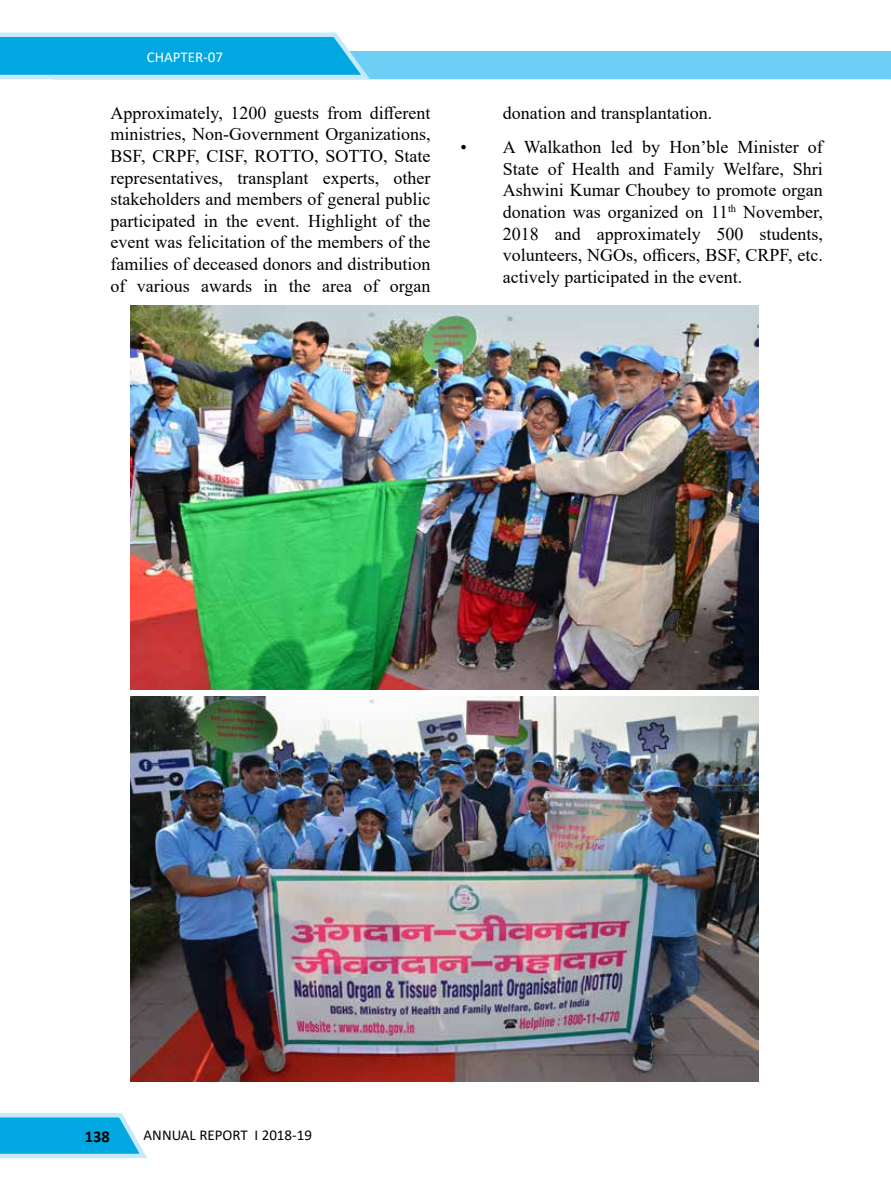
<style>
.page{position:relative;width:891px;height:1188px;background:#fff}
.page>*{position:absolute;margin:0;border:0;box-sizing:border-box;transform-origin:0 0}
.t1{font:18px/21.6px "Times New Roman";color:#000;text-align:justify}
.t2{font:700 16.5px "Calibri";color:#000}
.t3{font:15px "Calibri";color:#000}
.t4{font:15px "Calibri";color:#fff}
</style>
<div class="page">
<svg style="left:0;top:1113px;width:147px;height:46px"></svg>
<svg style="left:0;top:32px;width:891px;height:48px"></svg>
<img style="left:131px;top:306px;width:627px;height:383px">
<img style="left:131px;top:697px;width:627px;height:385px">
<p class="t4" style="left:147px;top:46px;width:78px">CHAPTER-07</p>
<p class="t1" style="left:111px;top:101px;width:322px">Approximately, 1200 guests from different ministries, Non-Government Organizations, BSF, CRPF, CISF, ROTTO, SOTTO, State representatives, transplant experts, other stakeholders and members of general public participated in the event. Highlight of the event was felicitation of the members of the families of deceased donors and distribution of various awards in the area of organ</p>
<p class="t1" style="left:503px;top:101px;width:211px">donation and transplantation.</p>
<p class="t1" style="left:503px;top:136px;width:322px;text-indent:-43px">• A Walkathon led by Hon’ble Minister of State of Health and Family Welfare, Shri Ashwini Kumar Choubey to promote organ donation was organized on 11<sup>th</sup> November, 2018 and approximately 500 students, volunteers, NGOs, officers, BSF, CRPF, etc. actively participated in the event.</p>
<p class="t2" style="left:85px;top:1125px;width:27px">138</p>
<p class="t3" style="left:144px;top:1124px;width:170px">ANNUAL REPORT I 2018-19</p>
</div>
